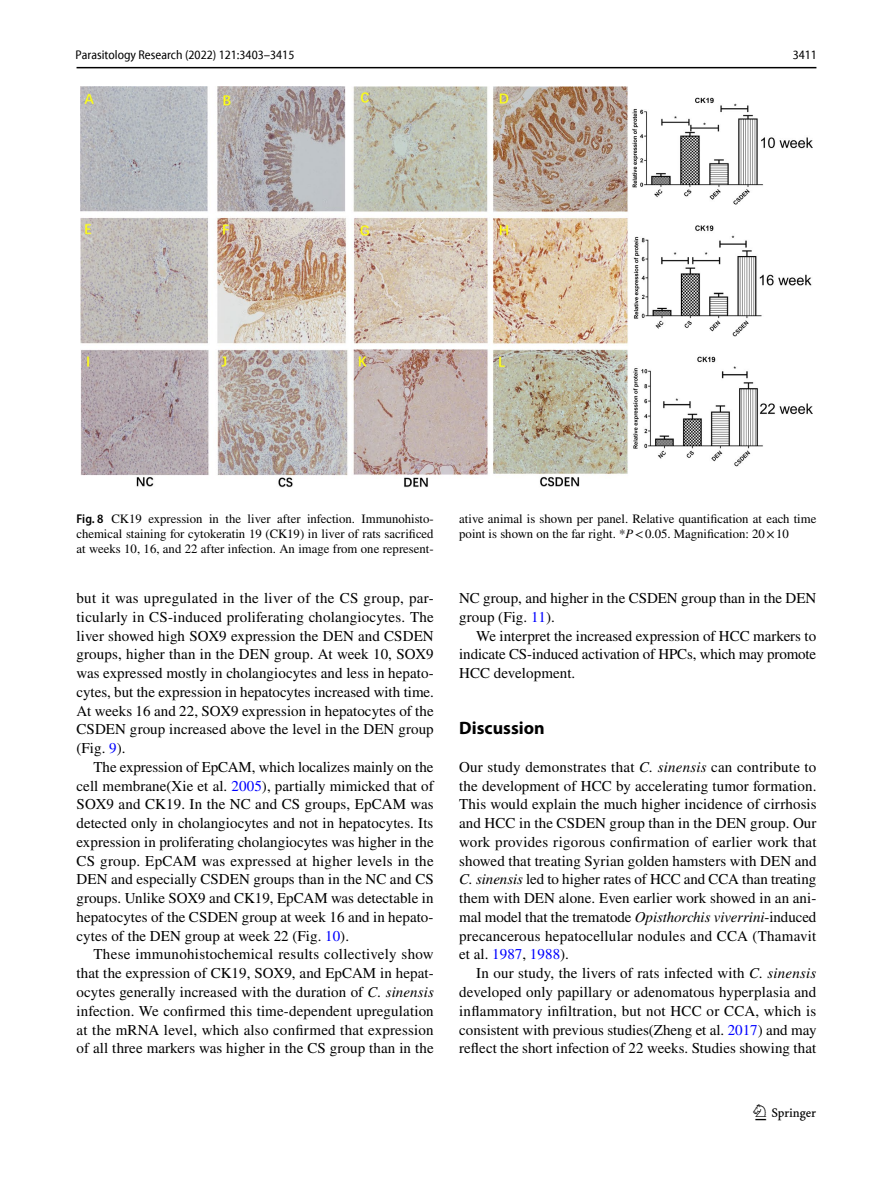
<style>
.page{position:relative;width:893px;height:1187px;background:#fff}
.page>*{position:absolute;margin:0;border:0;box-sizing:border-box;transform-origin:0 0}
.t1{font:22.5px "Springnew Regular 3";color:#000}
.t2{font:700 18px "Myriad Pro";color:#000}
.t3{font:15px/18.8px "STIX";letter-spacing:.005em;color:#000;text-align:justify}
.t4{font:12.75px/15px "STIX";color:#000;text-align:justify}
.t5{font:semi-condensed 12.75px "Myriad Pro Unic";color:#000}
.s1{font-family:"Myriad Pro";font-weight:600;font-stretch:semi-condensed}
.s2{font-style:italic}
.s3{color:#00f}
</style>
<div class="page">
<hr style="left:77px;top:67px;width:739px;height:1px;background:#000">
<img style="left:81px;top:87px;width:731px;height:400px">
<p class="t5" style="left:76px;top:50px;width:220px">Parasitology Research (2022) 121:3403–3415</p>
<p class="t5" style="left:793px;top:50px;width:26px">3411</p>
<p class="t4" style="left:77px;top:512px;width:359px"><span class="s1">Fig. 8</span> CK19 expression in the liver after infection. Immunohisto&shy;chemical staining for cytokeratin 19 (CK19) in liver of rats sacrificed at weeks 10, 16, and 22 after infection. An image from one represent-</p>
<p class="t4" style="left:459px;top:512px;width:359px">ative animal is shown per panel. Relative quantification at each time point is shown on the far right. *<span class="s2">P</span>&lt;0.05. Magnification: 20×10</p>
<p class="t3" style="left:77px;top:589px;width:359px">but it was upregulated in the liver of the CS group, par&shy;ticularly in CS-induced proliferating cholangiocytes. The liver showed high SOX9 expression the DEN and CSDEN groups, higher than in the DEN group. At week 10, SOX9 was expressed mostly in cholangiocytes and less in hepato&shy;cytes, but the expression in hepatocytes increased with time.<br>At weeks 16 and 22, SOX9 expression in hepatocytes of the CSDEN group increased above the level in the DEN group (Fig. <span class="s3">9</span>).</p>
<p class="t3" style="left:77px;top:758px;width:359px;text-indent:17px">The expression of EpCAM, which localizes mainly on the cell membrane(Xie et al. <span class="s3">2005</span>), partially mimicked that of SOX9 and CK19. In the NC and CS groups, EpCAM was detected only in cholangiocytes and not in hepatocytes. Its expression in proliferating cholangiocytes was higher in the CS group. EpCAM was expressed at higher levels in the DEN and especially CSDEN groups than in the NC and CS groups. Unlike SOX9 and CK19, EpCAM was detectable in hepatocytes of the CSDEN group at week 16 and in hepato&shy;cytes of the DEN group at week 22 (Fig. <span class="s3">10</span>).</p>
<p class="t3" style="left:77px;top:946px;width:359px;text-indent:17px">These immunohistochemical results collectively show that the expression of CK19, SOX9, and EpCAM in hepat&shy;ocytes generally increased with the duration of <span class="s2">C. sinensis </span>infection. We confirmed this time-dependent upregulation at the mRNA level, which also confirmed that expression of all three markers was higher in the CS group than in the</p>
<p class="t3" style="left:459px;top:589px;width:359px">NC group, and higher in the CSDEN group than in the DEN group (Fig. <span class="s3">11</span>).</p>
<p class="t3" style="left:459px;top:627px;width:359px;text-indent:17px">We interpret the increased expression of HCC markers to indicate CS-induced activation of HPCs, which may promote HCC development.</p>
<p class="t2" style="left:459px;top:716px;width:87px">Discussion</p>
<p class="t3" style="left:459px;top:758px;width:359px">Our study demonstrates that <span class="s2">C. sinensis</span> can contribute to the development of HCC by accelerating tumor formation.<br>This would explain the much higher incidence of cirrhosis and HCC in the CSDEN group than in the DEN group. Our work provides rigorous confirmation of earlier work that showed that treating Syrian golden hamsters with DEN and <span class="s2">C. sinensis</span> led to higher rates of HCC and CCA than treating them with DEN alone. Even earlier work showed in an ani&shy;mal model that the trematode <span class="s2">Opisthorchis viverrini</span>-induced precancerous hepatocellular nodules and CCA (Thamavit et al. <span class="s3">1987</span>, <span class="s3">1988</span>).</p>
<p class="t3" style="left:459px;top:964px;width:359px;text-indent:17px">In our study, the livers of rats infected with <span class="s2">C. sinensis </span>developed only papillary or adenomatous hyperplasia and inflammatory infiltration, but not HCC or CCA, which is consistent with previous studies(Zheng et al. <span class="s3">2017</span>) and may reflect the short infection of 22 weeks. Studies showing that</p>
<h1 class="t1" style="left:755px;top:1104px;width:62px">1 3</h1>
</div>
